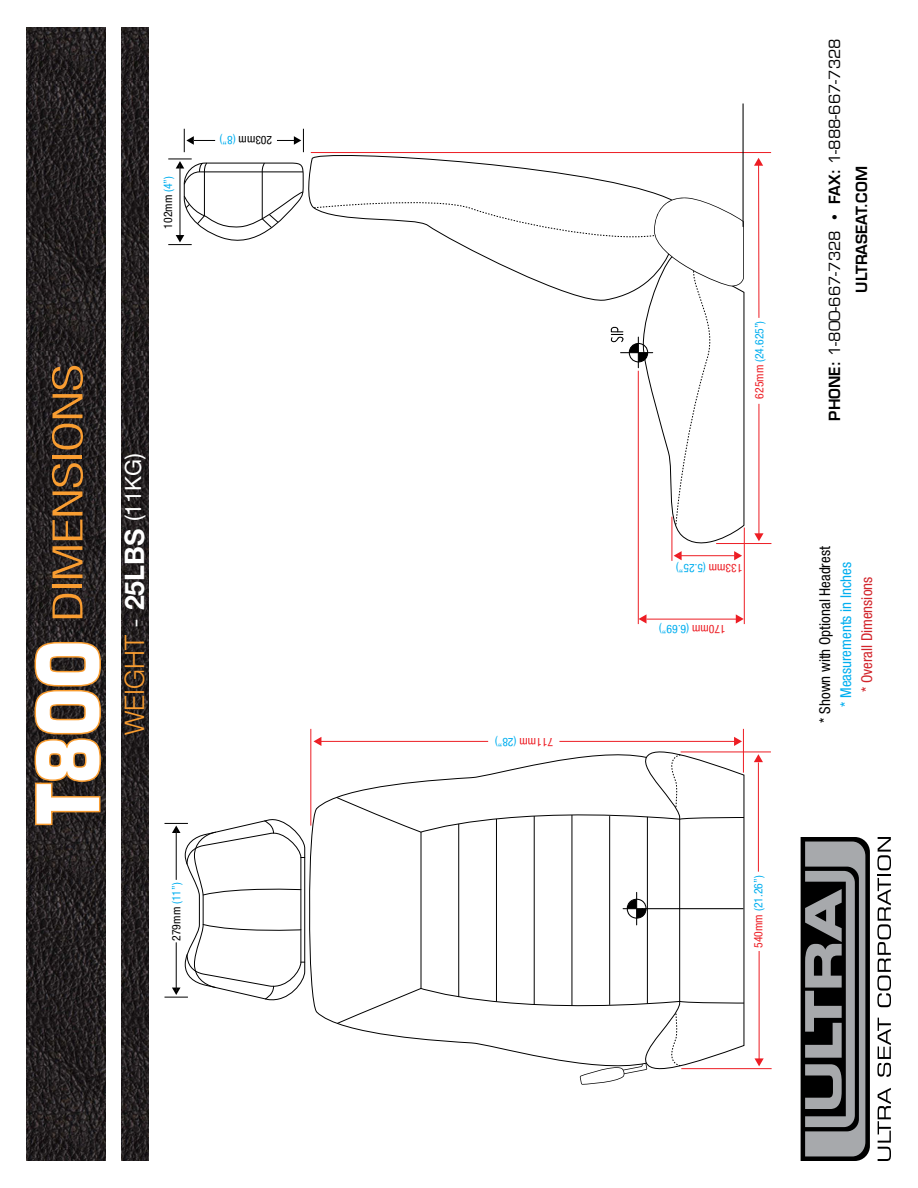
<style>
.page{position:relative;width:918px;height:1188px;background:#fff}
.page>*{position:absolute;margin:0;border:0;box-sizing:border-box;transform-origin:0 0}
.t1{font:300 condensed 42px "Helvetica Neue LT Pro";letter-spacing:-.01em;color:#f99d31;scale:1.35 1}
.t2{font:300 27px "Helvetica Neue LT Pro";color:#f99d31}
.t3{font:15px/27px "Eurostile LT Std";color:#000;text-align:center}
.t4{font:condensed 15px "Helvetica Neue LT Pro";color:#000}
.t5{font:condensed 15px "Helvetica Neue LT Pro";color:#00aeef}
.t6{font:condensed 15px "Helvetica Neue LT Pro";color:#d2232a}
.t7{font:condensed 11.7px "Helvetica Neue LT Pro";color:#00aeef}
.t8{font:condensed 11.7px "Helvetica Neue LT Pro";color:#000}
.t9{font:condensed 11.7px "Helvetica Neue LT Pro";color:#ed1d24}
.s1{color:#00aeef}
.s2{font-family:"Eurostile LT Std";font-weight:700;font-stretch:normal;font-size:83.25px;color:#fff}
.s3{color:#fff}
.s4{font-weight:700;color:#fff}
.s5{font-weight:400;font-size:22.5px;color:#fff}
.s6{color:#ed1d24}
.s7{font-weight:600}
.s8{font-family:"Myriad Pro";font-size:21px}
</style>
<div class="page">
<img style="left:26px;top:27px;width:79px;height:1134px">
<img style="left:121px;top:27px;width:27px;height:1134px">
<svg style="left:878px;top:1088px;width:13px;height:73px"></svg>
<svg style="left:877px;top:1018px;width:14px;height:59px"></svg>
<svg style="left:877px;top:837px;width:14px;height:170px"></svg>
<svg style="left:801px;top:837px;width:69px;height:324px;background:#5d5f60"></svg>
<svg style="left:308px;top:152px;width:353px;height:56px"></svg>
<hr style="left:311px;top:152px;width:460px;height:1px;background:#ed1d24">
<svg style="left:754px;top:158px;width:9px;height:8px"></svg>
<hr style="left:758px;top:163px;width:1px;height:155px;background:#ed1d24">
<hr style="left:716px;top:543px;width:55px;height:1px;background:#ed1d24">
<svg style="left:754px;top:533px;width:10px;height:8px"></svg>
<hr style="left:759px;top:404px;width:1px;height:132px;background:#ed1d24">
<hr style="left:672px;top:517px;width:1px;height:44px;background:#ed1d24">
<hr style="left:744px;top:528px;width:1px;height:96px;background:#ed1d24">
<hr style="left:638px;top:371px;width:1px;height:253px;background:#ed1d24">
<svg style="left:277px;top:129px;width:27px;height:23px"></svg>
<svg style="left:184px;top:129px;width:31px;height:23px"></svg>
<svg style="left:168px;top:159px;width:136px;height:87px"></svg>
<svg style="left:309px;top:746px;width:27px;height:278px"></svg>
<hr style="left:681px;top:752px;width:90px;height:1px;background:#ed1d24">
<svg style="left:754px;top:754px;width:9px;height:8px"></svg>
<hr style="left:758px;top:762px;width:1px;height:110px;background:#ed1d24">
<hr style="left:681px;top:1068px;width:91px;height:1px;background:#ed1d24">
<svg style="left:755px;top:1058px;width:9px;height:8px"></svg>
<hr style="left:759px;top:951px;width:1px;height:110px;background:#ed1d24">
<hr style="left:743px;top:729px;width:1px;height:44px;background:#ed1d24">
<hr style="left:310px;top:729px;width:1px;height:97px;background:#ed1d24">
<svg style="left:314px;top:737px;width:7px;height:9px"></svg>
<hr style="left:319px;top:741px;width:169px;height:1px;background:#ed1d24">
<svg style="left:165px;top:819px;width:140px;height:182px"></svg>
<hr style="left:176px;top:942px;width:1px;height:48px;background:#000">
<svg style="left:336px;top:737px;width:409px;height:348px"></svg>
<hr style="left:743px;top:104px;width:1px;height:123px;background:#000">
<hr style="left:647px;top:619px;width:91px;height:1px;background:#ed1d24">
<svg style="left:639px;top:614px;width:8px;height:10px"></svg>
<svg style="left:736px;top:614px;width:8px;height:10px"></svg>
<svg style="left:313px;top:195px;width:432px;height:365px"></svg>
<svg style="left:33px;top:640px;width:69px;height:187px;background:#583e25"></svg>
<p class="t8" style="left:161px;top:229px;width:54px;rotate:-90deg">102mm <span class="s1">(4”)</span></p>
<p class="t8" style="left:272px;top:147px;width:54px;rotate:-180deg">203mm <span class="s1">(8”)</span></p>
<h1 class="t1" style="left:44px;top:824px;width:342px;rotate:-90deg"><span class="s2">T800</span> DIMENSIONS</h1>
<h2 class="t2" style="left:118px;top:735px;width:283px;rotate:-90deg">Weight <span class="s3">-</span> <span class="s4">25lbs</span> <span class="s5">(11kg)</span></h2>
<p class="t8" style="left:170px;top:941px;width:60px;rotate:-90deg">279mm <span class="s1">(11”)</span></p>
<p class="t9" style="left:553px;top:749px;width:60px;rotate:-180deg">711mm <span class="s1">(28”)</span></p>
<p class="t7" style="left:753px;top:399px;width:79px;rotate:-90deg"><span class="s6">625mm</span> (24.625”)</p>
<p class="t7" style="left:742px;top:574px;width:68px;rotate:-180deg"><span class="s6">133mm</span> (5.25”)</p>
<p class="t7" style="left:726px;top:636px;width:68px;rotate:-180deg"><span class="s6">170mm</span> (6.69”)</p>
<p class="t3" style="left:821px;top:421px;width:384px;rotate:-90deg"><span class="s7">Phone:</span> 1-800-667-7328 <span class="s8">•</span> <span class="s7">Fax:</span> 1-888-667-7328 <span class="s7">ultraseat.com</span></p>
<p class="t4" style="left:816px;top:723px;width:178px;rotate:-90deg">* Shown with Optional Headrest</p>
<p class="t5" style="left:837px;top:707px;width:146px;rotate:-90deg">* Measurements in Inches</p>
<p class="t6" style="left:858px;top:692px;width:117px;rotate:-90deg">* Overall Dimensions</p>
<p class="t7" style="left:752px;top:948px;width:74px;rotate:-90deg"><span class="s6">540mm</span> (21.26”)</p>
</div>
